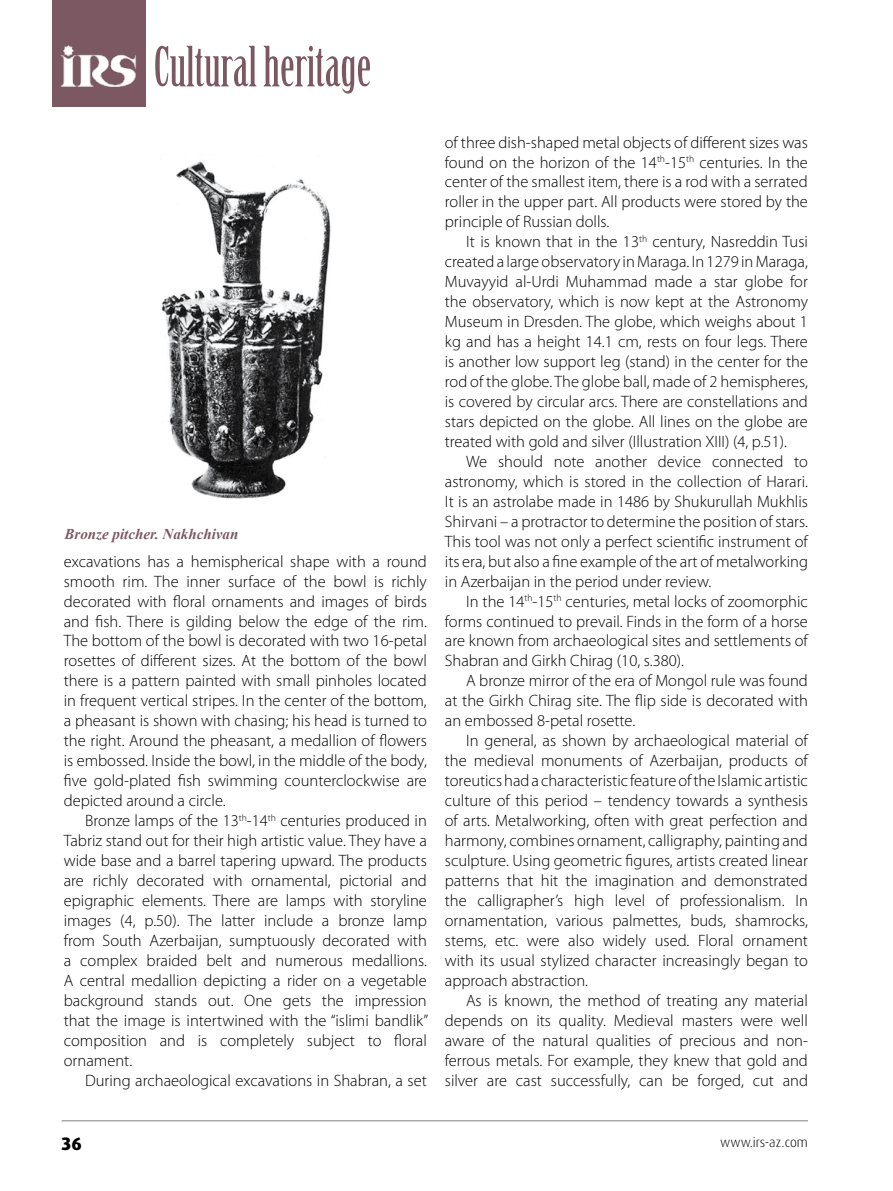
<style>
.page{position:relative;width:893px;height:1191px;background:#fff}
.page>*{position:absolute;margin:0;border:0;box-sizing:border-box;transform-origin:0 0}
.t1{font:54.15px "Birch Std";color:#7b5862}
.t2{font:800 18px "Dax Pro";color:#000}
.t3{font:300 16.5px/20px "Myriad Pro";color:#000;text-align:justify}
.t4{font:italic 700 15px "Times New Roman";color:#7b5862}
.t5{font:300 13.5px "Dax Pro";color:#000}
</style>
<div class="page">
<hr style="left:62px;top:1120px;width:746px;height:1px;background:#808285">
<img style="left:161px;top:161px;width:170px;height:338px">
<div style="left:52px;top:0;width:94px;height:106px;background:#7b5862"></div>
<img style="left:60px;top:45px;width:77px;height:41px">
<h1 class="t1" style="left:154px;top:36px;width:219px">Cultural heritage</h1>
<p class="t4" style="left:65px;top:523px;width:175px">Bronze pitcher. Nakhchivan</p>
<p class="t3" style="left:64px;top:551px;width:365px">excavations has a hemispherical shape with a round smooth rim. The inner surface of the bowl is richly decorated with floral ornaments and images of birds and fish. There is gilding below the edge of the rim.<br>The bottom of the bowl is decorated with two 16-petal rosettes of different sizes. At the bottom of the bowl there is a pattern painted with small pinholes located in frequent vertical stripes. I n the center of the bottom, a pheasant is shown with chasing; his head is turned to the right. Around the pheasant, a medallion of flowers is embossed. I nside the bowl, in the middle of the body, five gold-plated fish swimming counterclockwise are depicted around a circle.</p>
<p class="t3" style="left:64px;top:811px;width:366px;text-indent:21px">Bronze lamps of the 13<sup>th</sup>-14<sup>th</sup> centuries produced in Tabriz stand out for their high artistic value. They have a wide base and a barrel tapering upward. The products are richly decorated with ornamental, pictorial and epigraphic elements. There are lamps with storyline images (4, p.50). The latter include a bronze lamp from South Azerbaijan, sumptuously decorated with a complex braided belt and numerous medallions.<br>A central medallion depicting a rider on a vegetable background stands out. One gets the impression that the image is intertwined with the “islimi bandlik” composition and is completely subject to floral ornament.</p>
<p class="t3" style="left:85px;top:1070px;width:343px">During archaeological excavations in Shabran, a set</p>
<p class="t3" style="left:445px;top:132px;width:365px">of three dish-shaped metal objects of different sizes was found on the horizon of the 14<sup>th</sup>-15<sup>th</sup> centuries. I n the center of the smallest item, there is a rod with a serrated roller in the upper part. All products were stored by the principle of Russian dolls.</p>
<p class="t3" style="left:445px;top:232px;width:365px;text-indent:21px">It is known that in the 13<sup>th</sup> century, Nasreddin Tusi created a large observatory in Maraga. I n 1279 in Maraga, Muvayyid al-Urdi Muhammad made a star globe for the observatory, which is now kept at the Astronomy Museum in Dresden. The globe, which weighs about 1 kg and has a height 14.1 cm, rests on four legs. There is another low support leg (stand) in the center for the rod of the globe. The globe ball, made of 2 hemispheres, is covered by circular arcs. There are constellations and stars depicted on the globe. All lines on the globe are treated with gold and silver (I llustration XIII) (4, p.51).</p>
<p class="t3" style="left:445px;top:451px;width:365px;text-indent:21px">We should note another device connected to astronomy, which is stored in the collection of Harari.<br>It is an astrolabe made in 1486 by Shukurullah Mukhlis Shirvani – a protractor to determine the position of stars.<br>This tool was not only a perfect scientific instrument of its era, but also a fine example of the art of metalworking in Azerbaijan in the period under review.</p>
<p class="t3" style="left:445px;top:591px;width:365px;text-indent:21px">I n the 14<sup>th</sup>-15<sup>th</sup> centuries, metal locks of zoomorphic forms continued to prevail. Finds in the form of a horse are known from archaeological sites and settlements of Shabran and Girkh Chirag (10, s.380).</p>
<p class="t3" style="left:445px;top:671px;width:365px;text-indent:21px">A bronze mirror of the era of Mongol rule was found at the Girkh Chirag site. The flip side is decorated with an embossed 8-petal rosette.</p>
<p class="t3" style="left:445px;top:731px;width:365px;text-indent:21px">I n general, as shown by archaeological material of the medieval monuments of Azerbaijan, products of toreutics had a characteristic feature of the Islamic artistic culture of this period – tendency towards a synthesis of arts. Metalworking, often with great perfection and harmony, combines ornament, calligraphy, painting and sculpture. Using geometric figures, artists created linear patterns that hit the imagination and demonstrated the calligrapher’s high level of professionalism. I n ornamentation, various palmettes, buds, shamrocks, stems, etc. were also widely used. Floral ornament with its usual stylized character increasingly began to approach abstraction.</p>
<p class="t3" style="left:445px;top:990px;width:365px;text-indent:21px">As is known, the method of treating any material depends on its quality. Medieval masters were well aware of the natural qualities of precious and non&shy;ferrous metals. For example, they knew that gold and silver are cast successfully, can be forged, cut and</p>
<p class="t2" style="left:62px;top:1131px;width:22px">36</p>
<p class="t5" style="left:720px;top:1133px;width:89px">www.irs-az.com</p>
</div>
